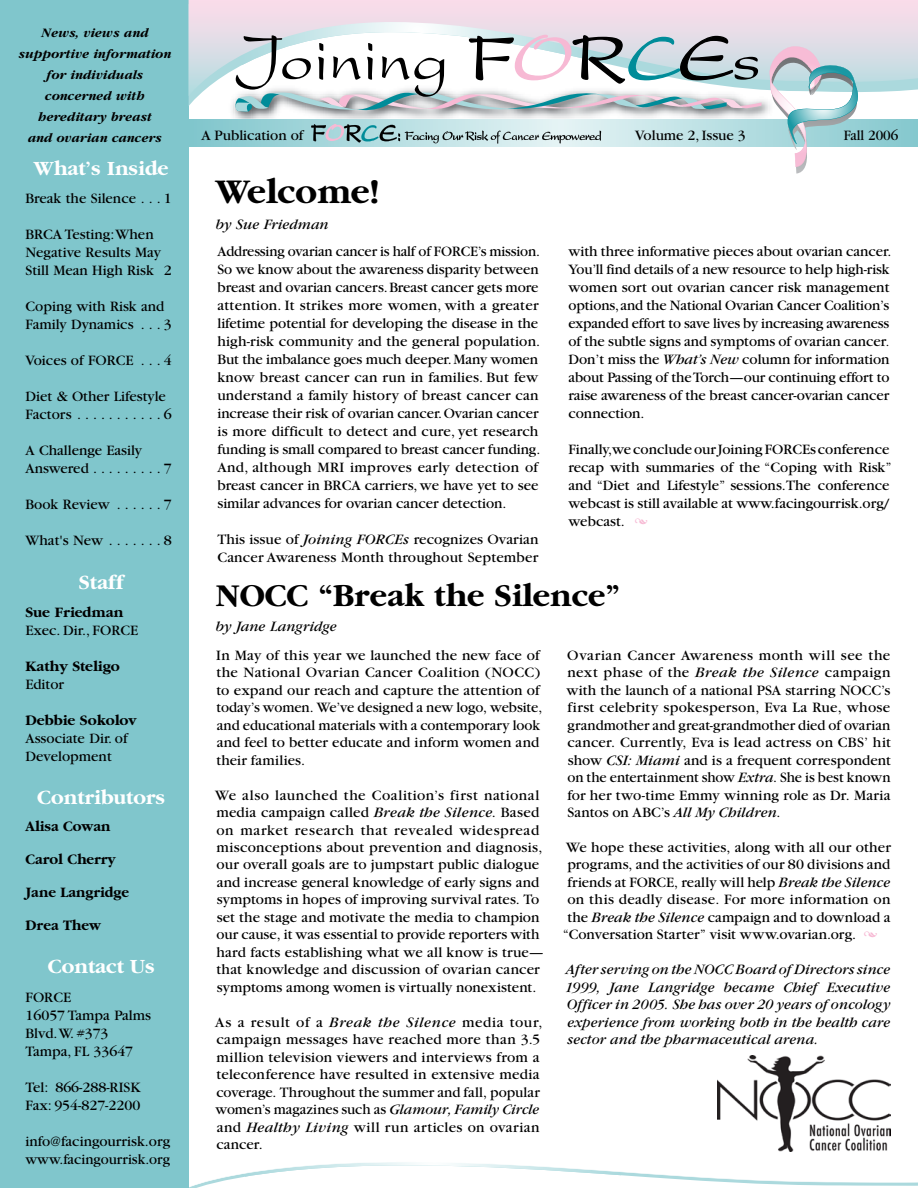
<style>
.page{position:relative;width:918px;height:1188px;background:#fff}
.page>*{position:absolute;margin:0;border:0;box-sizing:border-box;transform-origin:0 0}
.t1{font:700 36px "Garamond";color:#000}
.t2{font:700 33px "Garamond";color:#000}
.t3{font:700 21px "Garamond";color:#fff}
.t4{font:15px/18px "Garamond";color:#000}
.t5{font:italic 15px/17.4px "Garamond";letter-spacing:.005em;color:#000;text-align:justify}
.t6{font:700 15px "Garamond";color:#000}
.t7{font:15px "Garamond";letter-spacing:.02em;color:#000}
.t8{font:15px "Garamond";color:#000;scale:.95 1}
.t9{font:italic 700 13.5px/21px "Garamond";color:#000;text-align:center}
.s1{font-style:italic}
.s2{font-size:13.5px}
</style>
<div class="page">
<div style="left:0;top:0;width:189px;height:1188px;background:#80c6cc"></div>
<img style="left:226px;top:106px;width:543px;height:14px">
<svg style="left:189px;top:120px;width:729px;height:27px;background:#addade"></svg>
<svg style="left:311px;top:124px;width:290px;height:20px;background:#aac3c6"></svg>
<svg style="left:189px;top:0;width:729px;height:96px;background:#eadee8"></svg>
<svg style="left:234px;top:35px;width:528px;height:77px"></svg>
<svg style="left:769px;top:36px;width:90px;height:138px"></svg>
<svg style="left:189px;top:1162px;width:729px;height:26px"></svg>
<img style="left:717px;top:1056px;width:174px;height:95px">
<p class="t9" style="left:18px;top:23px;width:154px">News, views and supportive information for individuals concerned with hereditary breast<br>and ovarian cancers</p>
<h3 class="t3" style="left:34px;top:157px;width:136px">What’s Inside</h3>
<p class="t4" style="left:26px;top:190px;width:115px">Break the Silence ...</p>
<p class="t4" style="left:164px;top:190px;width:9px">1</p>
<p class="t4" style="left:26px;top:226px;width:148px">BRCA Testing: When<br>Negative Results May<br>Still Mean High Risk 2</p>
<p class="t4" style="left:26px;top:298px;width:140px">Coping with Risk and<br>Family Dynamics ...</p>
<p class="t4" style="left:164px;top:316px;width:9px">3</p>
<p class="t4" style="left:26px;top:352px;width:113px">Voices of FORCE ...</p>
<p class="t4" style="left:164px;top:352px;width:9px">4</p>
<p class="t4" style="left:26px;top:388px;width:142px">Diet &amp; Other Lifestyle<br>Factors ...........</p>
<p class="t4" style="left:164px;top:406px;width:9px">6</p>
<p class="t4" style="left:26px;top:442px;width:118px">A Challenge Easily<br>Answered .........</p>
<p class="t4" style="left:164px;top:460px;width:9px">7</p>
<p class="t4" style="left:26px;top:496px;width:90px">Book Review ......</p>
<p class="t4" style="left:164px;top:496px;width:9px">7</p>
<p class="t4" style="left:26px;top:532px;width:83px">What's New .......</p>
<p class="t4" style="left:164px;top:532px;width:9px">8</p>
<h3 class="t3" style="left:79px;top:571px;width:46px">Staff</h3>
<p class="t6" style="left:26px;top:604px;width:99px">Sue Friedman</p>
<p class="t4" style="left:26px;top:622px;width:114px">Exec. Dir., FORCE</p>
<p class="t6" style="left:26px;top:658px;width:96px">Kathy Steligo</p>
<p class="t4" style="left:26px;top:676px;width:40px">Editor</p>
<p class="t6" style="left:26px;top:712px;width:113px">Debbie Sokolov</p>
<p class="t4" style="left:26px;top:730px;width:104px">Associate Dir. of<br>Development</p>
<h3 class="t3" style="left:37px;top:786px;width:130px">Contributors</h3>
<p class="t6" style="left:26px;top:819px;width:87px">Alisa Cowan</p>
<p class="t6" style="left:26px;top:852px;width:92px">Carol Cherry</p>
<p class="t6" style="left:26px;top:885px;width:105px">Jane Langridge</p>
<p class="t6" style="left:26px;top:918px;width:77px">Drea Thew</p>
<h3 class="t3" style="left:48px;top:956px;width:108px">Contact Us</h3>
<p class="t4" style="left:26px;top:988px;width:127px">FORCE<br>16057 Tampa Palms<br>Blvd. W. #373<br>Tampa, FL 33647</p>
<p class="t4" style="left:26px;top:1078px;width:117px">Tel: 866-288-RISK<br>Fax: 954-827-2200</p>
<p class="t4" style="left:26px;top:1132px;width:146px">info@facingourrisk.org www.facingourrisk.org</p>
<p class="t4" style="left:201px;top:127px;width:104px">A Publication of</p>
<p class="t4" style="left:635px;top:127px;width:112px">Volume 2, Issue 3</p>
<p class="t8" style="left:844px;top:128px;width:59px">Fall 2006</p>
<h1 class="t1" style="left:216px;top:172px;width:165px">Welcome!</h1>
<p class="t5" style="left:216px;top:216px;width:114px">by Sue Friedman</p>
<p class="t4" style="left:217px;top:243px;width:324px">Addressing ovarian cancer is half of FORCE’s mission.<br>So we know about the awareness disparity between breast and ovarian cancers. Breast cancer gets more attention. It strikes more women, with a greater lifetime potential for developing the disease in the high-risk community and the general population.<br>But the imbalance goes much deeper. Many women know breast cancer can run in families. But few understand a family history of breast cancer can increase their risk of ovarian cancer. Ovarian cancer is more difficult to detect and cure, yet research funding is small compared to breast cancer funding.<br>And, although MRI improves early detection of breast cancer in BRCA carriers, we have yet to see similar advances for ovarian cancer detection.</p>
<p class="t4" style="left:217px;top:531px;width:322px">This issue of <span class="s1">Joining FORCEs</span> recognizes Ovarian<br>Cancer Awareness Month throughout September</p>
<p class="t4" style="left:568px;top:243px;width:324px">with three informative pieces about ovarian cancer.<br>You’ll find details of a new resource to help high-risk women sort out ovarian cancer risk management options, and the National Ovarian Cancer Coalition’s expanded effort to save lives by increasing awareness of the subtle signs and symptoms of ovarian cancer<span class="s2">.<br></span>Don’t miss the <span class="s1">What’s New</span> column for information about Passing of the Torch—our continuing effort to raise awareness of the breast cancer-ovarian cancer connection.</p>
<p class="t4" style="left:568px;top:441px;width:325px">Finally,we conclude our Joining FORCEs conference recap with summaries of the “Coping with Risk” and “Diet and Lifestyle” sessions.The conference webcast is still available at www.facingourrisk.org/ webcast.</p>
<h2 class="t2" style="left:216px;top:578px;width:405px">NOCC “Break the Silence”</h2>
<p class="t5" style="left:216px;top:618px;width:122px">by Jane Langridge</p>
<p class="t4" style="left:216px;top:646px;width:328px;line-height:17.5px">In May of this year we launched the new face of the National Ovarian Cancer Coalition (NOCC) to expand our reach and capture the attention of today’s women. We’ve designed a new logo, website, and educational materials with a contemporary look and feel to better educate and inform women and their families.</p>
<p class="t4" style="left:215px;top:786px;width:330px;line-height:17.4px">We also launched the Coalition’s first national media campaign called <span class="s1">Break the Silence</span>. Based on market research that revealed widespread misconceptions about prevention and diagnosis, our overall goals are to jumpstart public dialogue and increase general knowledge of early signs and symptoms in hopes of improving survival rates. To set the stage and motivate the media to champion our cause, it was essential to provide reporters with hard facts establishing what we all know is true— that knowledge and discussion of ovarian cancer symptoms among women is virtually nonexistent.</p>
<p class="t4" style="left:215px;top:1013px;width:329px;line-height:17.5px">As a result of a <span class="s1">Break the Silence</span> media tour, campaign messages have reached more than 3.5 million television viewers and interviews from a teleconference have resulted in extensive media coverage. Throughout the summer and fall, popular women’s magazines such as <span class="s1">Glamour, Family Circle </span>and <span class="s1">Healthy Living</span> will run articles on ovarian cancer.</p>
<p class="t4" style="left:567px;top:646px;width:326px;line-height:17.5px;text-align:justify">Ovarian Cancer Awareness month will see the next phase of the <span class="s1">Break the Silence</span> campaign with the launch of a national PSA starring NOCC’s first celebrity spokesperson, Eva La Rue, whose grandmother and great-grandmother died of ovarian cancer. Currently, Eva is lead actress on CBS’ hit show <span class="s1">CSI: Miami</span> and is a frequent correspondent on the entertainment show <span class="s1">Extra</span>. She is best known for her two-time Emmy winning role as Dr. Maria Santos on ABC’s <span class="s1">All My Children</span>.</p>
<p class="t4" style="left:566px;top:838px;width:326px">We hope these activities, along with all our other</p>
<p class="t4" style="left:567px;top:856px;width:324px">programs, and the activities of our 80 divisions and</p>
<p class="t4" style="left:567px;top:873px;width:324px">friends at FORCE, really will help <span class="s1">Break the Silence</span></p>
<p class="t7" style="left:568px;top:892px;width:325px">on this deadly disease. For more information on</p>
<p class="t4" style="left:567px;top:908px;width:325px">the <span class="s1">Break the Silence</span> campaign and to download a</p>
<p class="t4" style="left:563px;top:926px;width:295px">“Conversation Starter” visit www.ovarian.org.</p>
<p class="t5" style="left:565px;top:961px;width:327px">After serving on the NOCC Board of Directors since 1999, Jane Langridge became Chief Executive Officer in 2005. She has over 20 years of oncology experience from working both in the health care sector and the pharmaceutical arena.</p>
</div>
